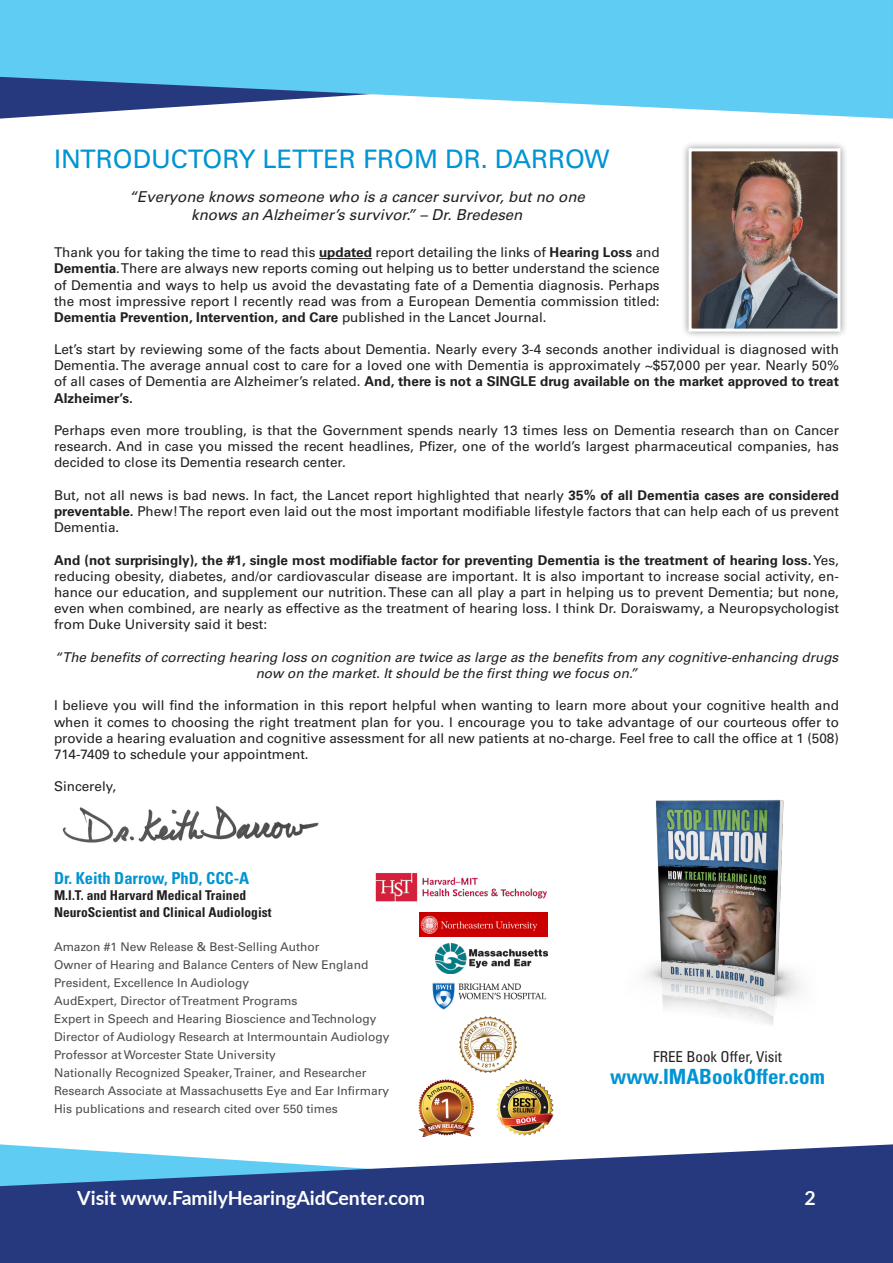
<style>
.page{position:relative;width:893px;height:1263px;background:#fff}
.page>*{position:absolute;margin:0;border:0;box-sizing:border-box;transform-origin:0 0}
.t1{font:25.5px "Univers LT Std";color:#0094d3}
.t2{font:700 condensed 21px "Univers LT Std";color:#0094d3}
.t3{font:700 19.5px "Lato";color:#fff}
.t4{font:700 condensed 16.5px "Univers LT Std";color:#0094d3}
.t5{font:italic 15px "Univers LT Std";color:#231f20}
.t6{font:condensed 15px "Univers LT Std";color:#231f20}
.t7{font:13.5px/16.2px "Univers LT Std";color:#231f20;text-align:justify}
.t8{font:italic 13.5px/16.2px "Univers LT Std";color:#231f20;text-align:center}
.t9{font:700 condensed 13.5px "Univers LT Std";color:#231f20}
.t10{font:12px "Univers LT Std";color:#4b4c4d}
.s1{font-weight:700}
</style>
<div class="page">
<hr style="left:319px;top:258px;width:53px;height:1px;background:#231f20">
<div style="left:681px;top:140px;width:167px;height:199px;background:#231f20;opacity:.5"></div>
<img style="left:693px;top:152px;width:143px;height:176px">
<div style="left:689px;top:148px;width:151px;height:184px;border:3px solid #fff"></div>
<img style="left:62px;top:806px;width:257px;height:37px">
<img style="left:645px;top:799px;width:156px;height:226px">
<img style="left:376px;top:873px;width:171px;height:29px">
<img style="left:420px;top:913px;width:127px;height:23px">
<img style="left:436px;top:944px;width:111px;height:30px">
<img style="left:432px;top:982px;width:115px;height:27px">
<img style="left:460px;top:1016px;width:56px;height:57px">
<img style="left:418px;top:1080px;width:57px;height:56px">
<img style="left:497px;top:1080px;width:57px;height:56px">
<svg style="left:0;top:0;width:892px;height:119px;background:#6bc6eb"></svg>
<svg style="left:0;top:1144px;width:892px;height:119px;background:#415894"></svg>
<svg style="left:892px;top:0;width:1px;height:119px"></svg>
<svg style="left:892px;top:1144px;width:1px;height:119px"></svg>
<p class="t1" style="left:54px;top:144px;width:557px">INTRODUCTORY LETTER FROM DR. DARROW</p>
<p class="t5" style="left:129px;top:187px;width:457px">“Everyone knows someone who is a cancer survivor, but no one</p>
<p class="t5" style="left:191px;top:205px;width:333px">knows an Alzheimer’s survivor.” – Dr. Bredesen</p>
<p class="t7" style="left:54px;top:244px;width:607px">Thank you for taking the time to read this <span class="s1">updated</span> report detailing the links of <span class="s1">Hearing Loss</span> and <span class="s1">Dementia</span>. There are always new reports coming out helping us to better understand the science of Dementia and ways to help us avoid the devastating fate of a Dementia diagnosis. Perhaps the most impressive report I recently read was from a European Dementia commission titled:<br><span class="s1">Dementia Prevention, Intervention, and Care</span> published in the Lancet Journal.</p>
<p class="t7" style="left:54px;top:341px;width:786px">Let’s start by reviewing some of the facts about Dementia. Nearly every 3-4 seconds another individual is diagnosed with Dementia. The average annual cost to care for a loved one with Dementia is approximately ~$57,000 per year. Nearly 50% of all cases of Dementia are Alzheimer’s related. <span class="s1">And, there is not a SINGLE drug available on the market approved to treat Alzheimer’s.</span></p>
<p class="t7" style="left:54px;top:422px;width:786px">Perhaps even more troubling, is that the Government spends nearly 13 times less on Dementia research than on Cancer research. And in case you missed the recent headlines, Pfizer, one of the world’s largest pharmaceutical companies, has decided to close its Dementia research center.</p>
<p class="t7" style="left:54px;top:487px;width:786px">But, not all news is bad news. In fact, the Lancet report highlighted that nearly <span class="s1">35% of all Dementia cases are considered preventable.</span> Phew! The report even laid out the most important modifiable lifestyle factors that can help each of us prevent Dementia.</p>
<p class="t7" style="left:54px;top:552px;width:787px"><span class="s1">And (not surprisingly), the #1, single most modifiable factor for preventing Dementia is the treatment of hearing loss.</span> Yes, reducing obesity, diabetes, and/or cardiovascular disease are important. It is also important to increase social activity, en&shy;hance our education, and supplement our nutrition. These can all play a part in helping us to prevent Dementia; but none, even when combined, are nearly as effective as the treatment of hearing loss. I think Dr. Doraiswamy, a Neuropsychologist from Duke University said it best:</p>
<p class="t8" style="left:55px;top:649px;width:785px">“The benefits of correcting hearing loss on cognition are twice as large as the benefits from any cognitive-enhancing drugs now on the market. It should be the first thing we focus on.”</p>
<p class="t7" style="left:54px;top:698px;width:786px">I believe you will find the information in this report helpful when wanting to learn more about your cognitive health and when it comes to choosing the right treatment plan for you. I encourage you to take advantage of our courteous offer to provide a hearing evaluation and cognitive assessment for all new patients at no-charge. Feel free to call the office at 1 (508)<br>714-7409 to schedule your appointment.</p>
<p class="t7" style="left:54px;top:779px;width:64px">Sincerely,</p>
<p class="t4" style="left:54px;top:868px;width:197px">Dr. Keith Darrow, PhD, CCC-A</p>
<p class="t9" style="left:54px;top:887px;width:194px">M.I.T. and Harvard Medical Trained</p>
<p class="t9" style="left:54px;top:903px;width:219px">NeuroScientist and Clinical Audiologist</p>
<p class="t10" style="left:54px;top:939px;width:267px">Amazon #1 New Release &amp; Best-Selling Author</p>
<p class="t10" style="left:54px;top:957px;width:316px">Owner of Hearing and Balance Centers of New England</p>
<p class="t10" style="left:54px;top:975px;width:197px">President, Excellence In Audiology</p>
<p class="t10" style="left:54px;top:993px;width:245px">AudExpert, Director of Treatment Programs</p>
<p class="t10" style="left:54px;top:1011px;width:324px">Expert in Speech and Hearing Bioscience and Technology</p>
<p class="t10" style="left:54px;top:1029px;width:337px">Director of Audiology Research at Intermountain Audiology</p>
<p class="t10" style="left:54px;top:1047px;width:223px">Professor at Worcester State University</p>
<p class="t10" style="left:54px;top:1065px;width:314px">Nationally Recognized Speaker, Trainer, and Researcher</p>
<p class="t10" style="left:54px;top:1083px;width:337px">Research Associate at Massachusetts Eye and Ear Infirmary</p>
<p class="t10" style="left:54px;top:1101px;width:285px">His publications and research cited over 550 times</p>
<p class="t6" style="left:653px;top:1047px;width:130px">FREE Book Offer, Visit</p>
<p class="t2" style="left:610px;top:1064px;width:216px">www.IMABookOffer.com</p>
<p class="t3" style="left:77px;top:1184px;width:349px">Visit www.FamilyHearingAidCenter.com</p>
<p class="t3" style="left:804px;top:1184px;width:13px">2</p>
</div>
